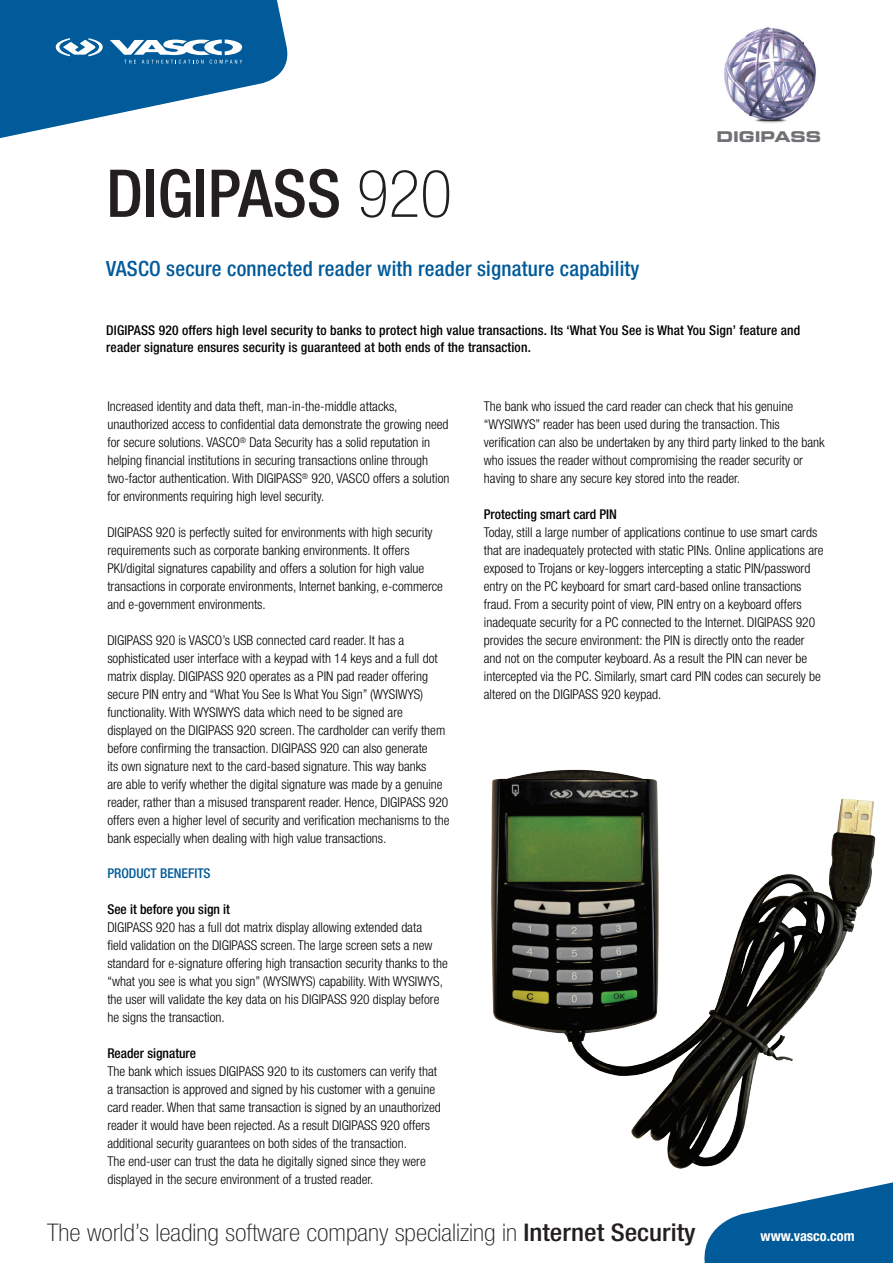
<style>
.page{position:relative;width:893px;height:1263px;background:#fff}
.page>*{position:absolute;margin:0;border:0;box-sizing:border-box;transform-origin:0 0}
.t1{font:500 condensed 66px "Helvetica Neue";color:#231f20}
.t2{font:100 condensed 24.3px "Helvetica Neue";color:#231f20;scale:1.11 1}
.t3{font:500 condensed 21px "Helvetica Neue";letter-spacing:.01em;color:#015a99}
.t4{font:14.85px "Eurostile Bold Extended Two";color:#717074}
.t5{font:700 condensed 14.4px "Helvetica Neue";color:#fff}
.t6{font:300 condensed 13.5px/18px "Helvetica Neue";color:#000}
.t7{font:500 condensed 13.5px/17.2px "Helvetica Neue";letter-spacing:.01em;color:#000}
.t8{font:500 condensed 13.5px "Helvetica Neue";color:#015a99}
.s1{font-weight:100}
.s2{font-weight:500}
</style>
<div class="page">
<svg style="left:704px;top:1182px;width:189px;height:81px"></svg>
<svg style="left:0;top:0;width:288px;height:138px"></svg>
<img style="left:724px;top:27px;width:92px;height:96px">
<img style="left:491px;top:769px;width:385px;height:400px">
<p class="t1" style="left:106px;top:154px;width:347px">DIGIPASS <span class="s1">920</span></p>
<p class="t3" style="left:106px;top:256px;width:535px">VASCO secure connected reader with reader signature capability</p>
<p class="t4" style="left:716px;top:126px;width:106px">DIGIPASS</p>
<p class="t7" style="left:106px;top:321px;width:695px">DIGIPASS 920 offers high level security to banks to protect high value transactions. Its ‘What You See is What You Sign’ feature and reader signature ensures security is guaranteed at both ends of the transaction.</p>
<p class="t6" style="left:107px;top:397px;width:344px">Increased identity and data theft, man-in-the-middle attacks, unauthorized access to confidential data demonstrate the growing need for secure solutions. VASCO<sup>®</sup> Data Security has a solid reputation in helping financial institutions in securing transactions online through two-factor authentication. With DIGIPASS<sup>®</sup> 920, VASCO offers a solution for environments requiring high level security.</p>
<p class="t6" style="left:107px;top:523px;width:337px">DIGIPASS 920 is perfectly suited for environments with high security requirements such as corporate banking environments. It offers PKI/digital signatures capability and offers a solution for high value transactions in corporate environments, Internet banking, e-commerce and e-government environments.</p>
<p class="t6" style="left:107px;top:631px;width:344px">DIGIPASS 920 is VASCO’s USB connected card reader. It has a sophisticated user interface with a keypad with 14 keys and a full dot matrix display. DIGIPASS 920 operates as a PIN pad reader offering secure PIN entry and “What You See Is What You Sign” (WYSIWYS) functionality. With WYSIWYS data which need to be signed are displayed on the DIGIPASS 920 screen. The cardholder can verify them before confirming the transaction. DIGIPASS 920 can also generate<br>its own signature next to the card-based signature. This way banks<br>are able to verify whether the digital signature was made by a genuine reader, rather than a misused transparent reader. Hence, DIGIPASS 920 offers even a higher level of security and verification mechanisms to the bank especially when dealing with high value transactions.</p>
<p class="t8" style="left:107px;top:865px;width:105px">PRODUCT BENEFITS</p>
<p class="t7" style="left:107px;top:901px;width:124px">See it before you sign it</p>
<p class="t6" style="left:107px;top:918px;width:342px">DIGIPASS 920 has a full dot matrix display allowing extended data<br>field validation on the DIGIPASS screen. The large screen sets a new standard for e-signature offering high transaction security thanks to the “what you see is what you sign” (WYSIWYS) capability. With WYSIWYS, the user will validate the key data on his DIGIPASS 920 display before he signs the transaction.</p>
<p class="t7" style="left:107px;top:1045px;width:90px">Reader signature</p>
<p class="t6" style="left:107px;top:1062px;width:335px">The bank which issues DIGIPASS 920 to its customers can verify that a transaction is approved and signed by his customer with a genuine card reader. When that same transaction is signed by an unauthorized reader it would have been rejected. As a result DIGIPASS 920 offers additional security guarantees on both sides of the transaction.<br>The end-user can trust the data he digitally signed since they were displayed in the secure environment of a trusted reader.</p>
<p class="t6" style="left:484px;top:397px;width:342px">The bank who issued the card reader can check that his genuine “WYSIWYS” reader has been used during the transaction. This verification can also be undertaken by any third party linked to the bank who issues the reader without compromising the reader security or having to share any secure key stored into the reader.</p>
<p class="t7" style="left:484px;top:505px;width:135px">Protecting smart card PIN</p>
<p class="t6" style="left:484px;top:523px;width:341px">Today, still a large number of applications continue to use smart cards that are inadequately protected with static PINs. Online applications are exposed to Trojans or key-loggers intercepting a static PIN/password entry on the PC keyboard for smart card-based online transactions fraud. From a security point of view, PIN entry on a keyboard offers inadequate security for a PC connected to the Internet. DIGIPASS 920 provides the secure environment: the PIN is directly onto the reader and not on the computer keyboard. As a result the PIN can never be intercepted via the PC. Similarly, smart card PIN codes can securely be altered on the DIGIPASS 920 keypad.</p>
<p class="t2" style="left:47px;top:1219px;width:586px">The world’s leading software company specializing in <span class="s2">Internet Security</span></p>
<p class="t5" style="left:761px;top:1227px;width:96px">www.vasco.com</p>
</div>
